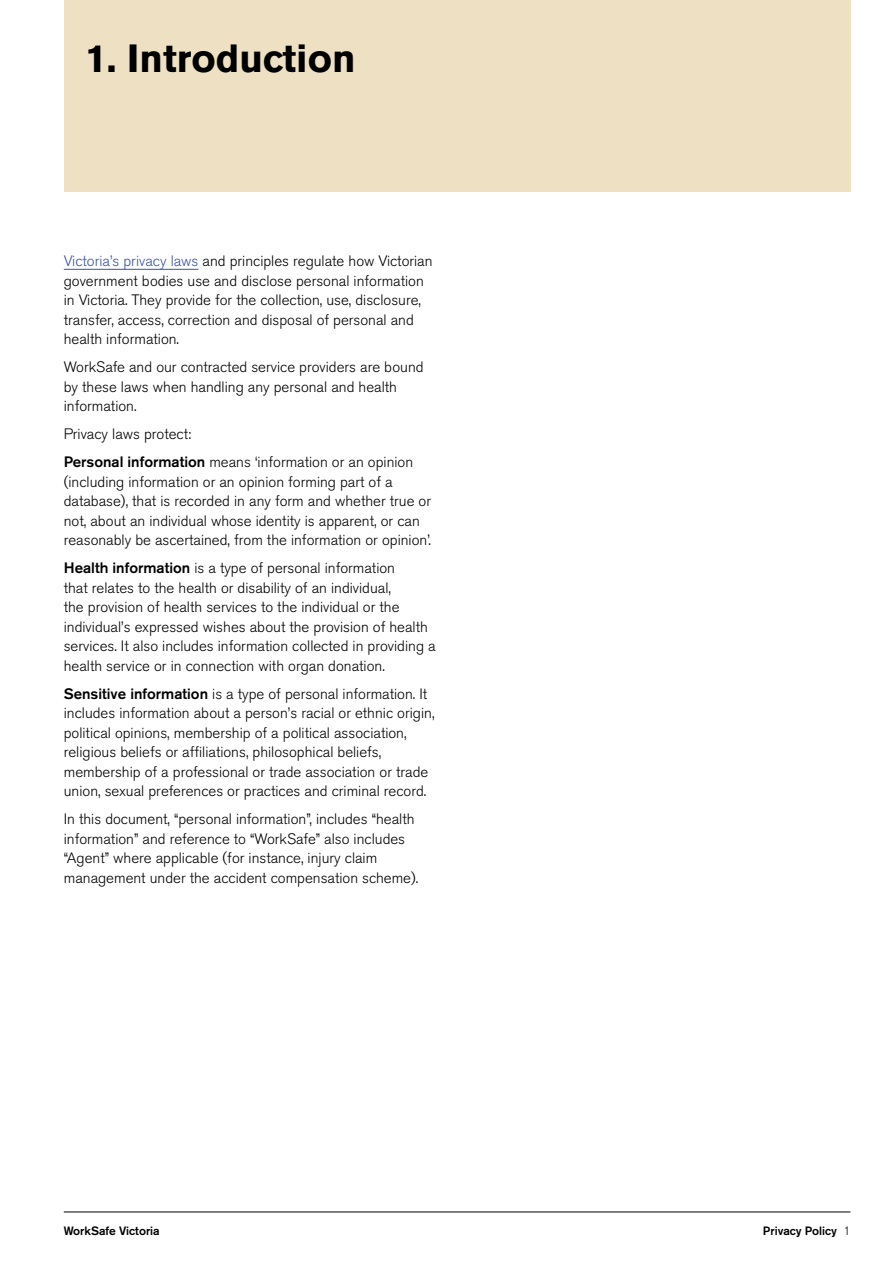
<style>
.page{position:relative;width:893px;height:1263px;background:#fff}
.page>*{position:absolute;margin:0;border:0;box-sizing:border-box;transform-origin:0 0}
.t1{font:700 39px "Akzidenz Grotesk BE";color:#000}
.t2{font:300 15px/19.5px "Akzidenz Grotesk BE";color:#000}
.t3{font:500 12px "Akzidenz Grotesk BE";color:#000}
.s1{color:#3a53a4}
.s2{font-weight:500}
.s3{font-weight:300}
</style>
<div class="page">
<div style="left:64px;top:0;width:786px;height:191px;background:#eee1c3"></div>
<hr style="left:64px;top:1212px;width:786px;height:1px;background:#000">
<hr style="left:64px;top:269px;width:134px;height:1px;background:#3a53a4">
<h1 class="t1" style="left:85px;top:36px;width:272px">1. Introduction</h1>
<p class="t2" style="left:64px;top:252px;width:370px"><span class="s1">Victoria’s privacy laws</span> and principles regulate how Victorian government bodies use and disclose personal information in Victoria. They provide for the collection, use, disclosure, transfer, access, correction and disposal of personal and health information.</p>
<p class="t2" style="left:64px;top:358px;width:361px">WorkSafe and our contracted service providers are bound by these laws when handling any personal and health information.</p>
<p class="t2" style="left:64px;top:420px;width:351px;line-height:28px">Privacy laws protect:<br><span class="s2">Personal information</span> means ‘information or an opinion</p>
<p class="t2" style="left:64px;top:472px;width:369px">(including information or an opinion forming part of a database), that is recorded in any form and whether true or not, about an individual whose identity is apparent, or can reasonably be ascertained, from the information or opinion’.</p>
<p class="t2" style="left:64px;top:559px;width:373px"><span class="s2">Health information</span> is a type of personal information<br>that relates to the health or disability of an individual,<br>the provision of health services to the individual or the individual’s expressed wishes about the provision of health services. It also includes information collected in providing a health service or in connection with organ donation.</p>
<p class="t2" style="left:64px;top:684px;width:372px"><span class="s2">Sensitive information</span> is a type of personal information. It includes information about a person’s racial or ethnic origin, political opinions, membership of a political association, religious beliefs or affiliations, philosophical beliefs, membership of a professional or trade association or trade union, sexual preferences or practices and criminal record.</p>
<p class="t2" style="left:64px;top:810px;width:356px">In this document, “personal information”, includes “health information” and reference to “WorkSafe” also includes “Agent” where applicable (for instance, injury claim management under the accident compensation scheme).</p>
<p class="t3" style="left:64px;top:1223px;width:98px">WorkSafe Victoria</p>
<p class="t3" style="left:763px;top:1223px;width:89px">Privacy Policy <span class="s3">1</span></p>
</div>
